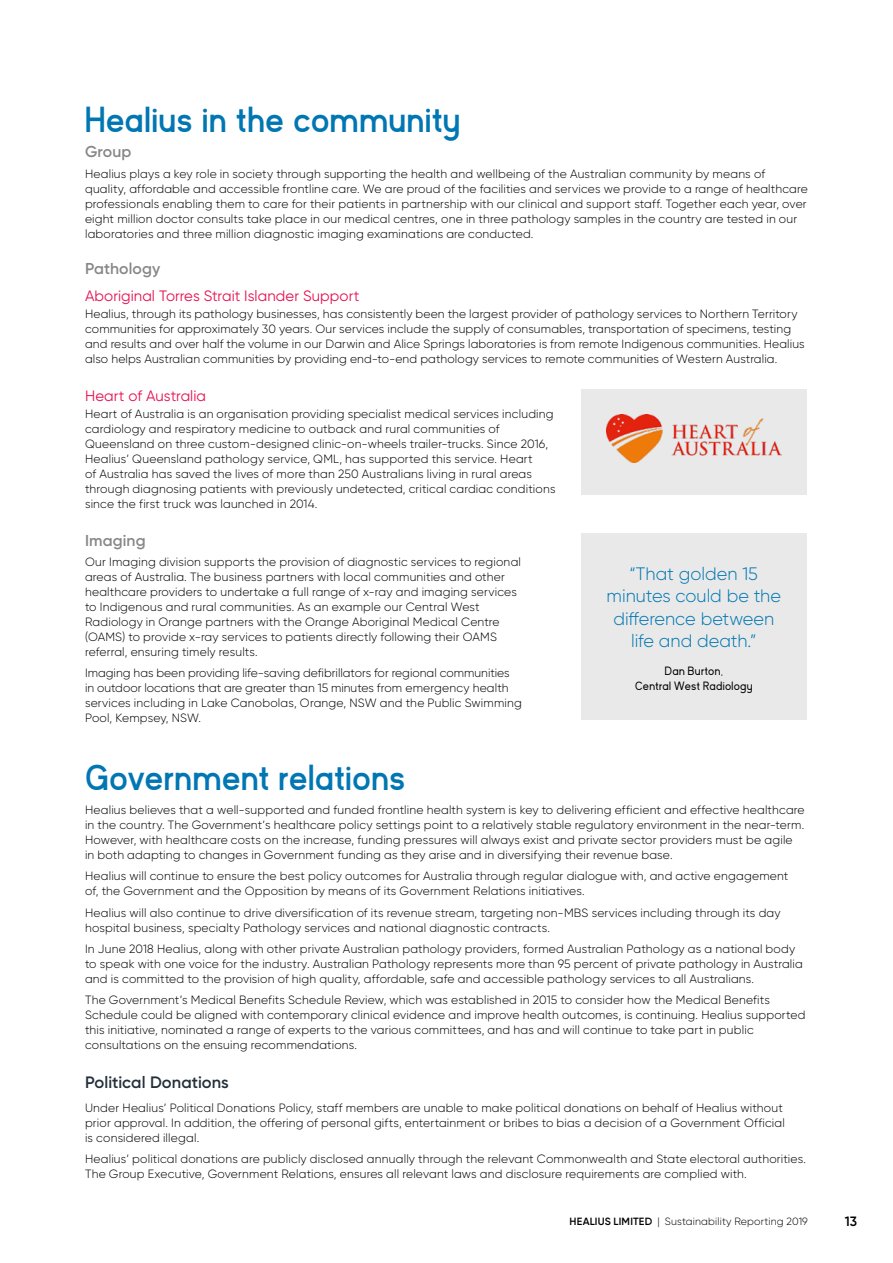
<style>
.page{position:relative;width:893px;height:1263px;background:#fff}
.page>*{position:absolute;margin:0;border:0;box-sizing:border-box;transform-origin:0 0}
.t1{font:700 36px "Kayak Sans";letter-spacing:.01em;color:#0076b3}
.t2{font:300 18px/22.5px "Gilroy";color:#0076b3;text-align:center}
.t3{font:600 16.5px "Gilroy";letter-spacing:.005em;color:#232f3a}
.t4{font:600 15.75px "Gilroy";letter-spacing:.005em;color:#878786}
.t5{font:15px "Gilroy";letter-spacing:.005em;color:#e61252}
.t6{font:600 13.5px "Gilroy";color:#000}
.t7{font:300 12px/15px "Gilroy";letter-spacing:.015em;color:#000}
.t8{font:12px/15px "Kayak Sans";letter-spacing:.025em;color:#000;text-align:center}
.t9{font:300 10.5px "Gilroy";letter-spacing:.015em;color:#000}
.s1{font-weight:600}
</style>
<div class="page">
<div style="left:581px;top:389px;width:225px;height:105px;background:#e8e9e8"></div>
<img style="left:606px;top:414px;width:175px;height:48px">
<div style="left:581px;top:534px;width:225px;height:186px;background:#e8e9e8"></div>
<h1 class="t1" style="left:85px;top:99px;width:377px">Healius in the community</h1>
<h3 class="t4" style="left:85px;top:141px;width:48px">Group</h3>
<p class="t7" style="left:85px;top:166px;width:724px">Healius plays a key role in society through supporting the health and wellbeing of the Australian community by means of quality, affordable and accessible frontline care. We are proud of the facilities and services we provide to a range of healthcare professionals enabling them to care for their patients in partnership with our clinical and support staff. Together each year, over eight million doctor consults take place in our medical centres, one in three pathology samples in the country are tested in our laboratories and three million diagnostic imaging examinations are conducted.</p>
<h3 class="t4" style="left:85px;top:258px;width:77px">Pathology</h3>
<p class="t5" style="left:85px;top:286px;width:276px">Aboriginal Torres Strait Islander Support</p>
<p class="t7" style="left:85px;top:306px;width:721px">Healius, through its pathology businesses, has consistently been the largest provider of pathology services to Northern Territory communities for approximately 30 years. Our services include the supply of consumables, transportation of specimens, testing and results and over half the volume in our Darwin and Alice Springs laboratories is from remote Indigenous communities. Healius also helps Australian communities by providing end-to-end pathology services to remote communities of Western Australia.</p>
<p class="t5" style="left:85px;top:386px;width:123px">Heart of Australia</p>
<p class="t7" style="left:85px;top:406px;width:472px">Heart of Australia is an organisation providing specialist medical services including cardiology and respiratory medicine to outback and rural communities of Queensland on three custom-designed clinic-on-wheels trailer-trucks. Since 2016, Healius’ Queensland pathology service, QML, has supported this service. Heart<br>of Australia has saved the lives of more than 250 Australians living in rural areas through diagnosing patients with previously undetected, critical cardiac conditions since the first truck was launched in 2014.</p>
<h3 class="t4" style="left:85px;top:531px;width:62px">Imaging</h3>
<p class="t7" style="left:85px;top:554px;width:437px">Our Imaging division supports the provision of diagnostic services to regional areas of Australia. The business partners with local communities and other healthcare providers to undertake a full range of x-ray and imaging services to Indigenous and rural communities. As an example our Central West Radiology in Orange partners with the Orange Aboriginal Medical Centre (OAMS) to provide x-ray services to patients directly following their OAMS referral, ensuring timely results.</p>
<p class="t7" style="left:85px;top:665px;width:438px">Imaging has been providing life-saving defibrillators for regional communities<br>in outdoor locations that are greater than 15 minutes from emergency health services including in Lake Canobolas, Orange, NSW and the Public Swimming Pool, Kempsey, NSW.</p>
<h2 class="t2" style="left:607px;top:562px;width:176px">“That golden 15 minutes could be the difference between life and death.”</h2>
<p class="t8" style="left:635px;top:664px;width:119px">Dan Burton,<br>Central West Radiology</p>
<h1 class="t1" style="left:85px;top:758px;width:322px">Government relations</h1>
<p class="t7" style="left:85px;top:802px;width:721px">Healius believes that a well-supported and funded frontline health system is key to delivering efficient and effective healthcare in the country. The Government’s healthcare policy settings point to a relatively stable regulatory environment in the near-term.<br>However, with healthcare costs on the increase, funding pressures will always exist and private sector providers must be agile in both adapting to changes in Government funding as they arise and in diversifying their revenue base.</p>
<p class="t7" style="left:85px;top:868px;width:705px">Healius will continue to ensure the best policy outcomes for Australia through regular dialogue with, and active engagement of, the Government and the Opposition by means of its Government Relations initiatives.</p>
<p class="t7" style="left:85px;top:905px;width:697px">Healius will also continue to drive diversification of its revenue stream, targeting non-MBS services including through its day hospital business, specialty Pathology services and national diagnostic contracts.</p>
<p class="t7" style="left:85px;top:941px;width:719px">In June 2018 Healius, along with other private Australian pathology providers, formed Australian Pathology as a national body to speak with one voice for the industry. Australian Pathology represents more than 95 percent of private pathology in Australia and is committed to the provision of high quality, affordable, safe and accessible pathology services to all Australians.</p>
<p class="t7" style="left:85px;top:992px;width:722px">The Government’s Medical Benefits Schedule Review, which was established in 2015 to consider how the Medical Benefits Schedule could be aligned with contemporary clinical evidence and improve health outcomes, is continuing. Healius supported this initiative, nominated a range of experts to the various committees, and has and will continue to take part in public consultations on the ensuing recommendations.</p>
<h3 class="t3" style="left:85px;top:1072px;width:145px">Political Donations</h3>
<p class="t7" style="left:85px;top:1100px;width:701px">Under Healius’ Political Donations Policy, staff members are unable to make political donations on behalf of Healius without prior approval. In addition, the offering of personal gifts, entertainment or bribes to bias a decision of a Government Official is considered illegal.</p>
<p class="t7" style="left:85px;top:1151px;width:722px">Healius’ political donations are publicly disclosed annually through the relevant Commonwealth and State electoral authorities.<br>The Group Executive, Government Relations, ensures all relevant laws and disclosure requirements are complied with.</p>
<p class="t9" style="left:570px;top:1214px;width:240px"><span class="s1">HEALIUS LIMITED</span> | Sustainability Reporting 2019</p>
<p class="t6" style="left:845px;top:1213px;width:14px">13</p>
</div>
